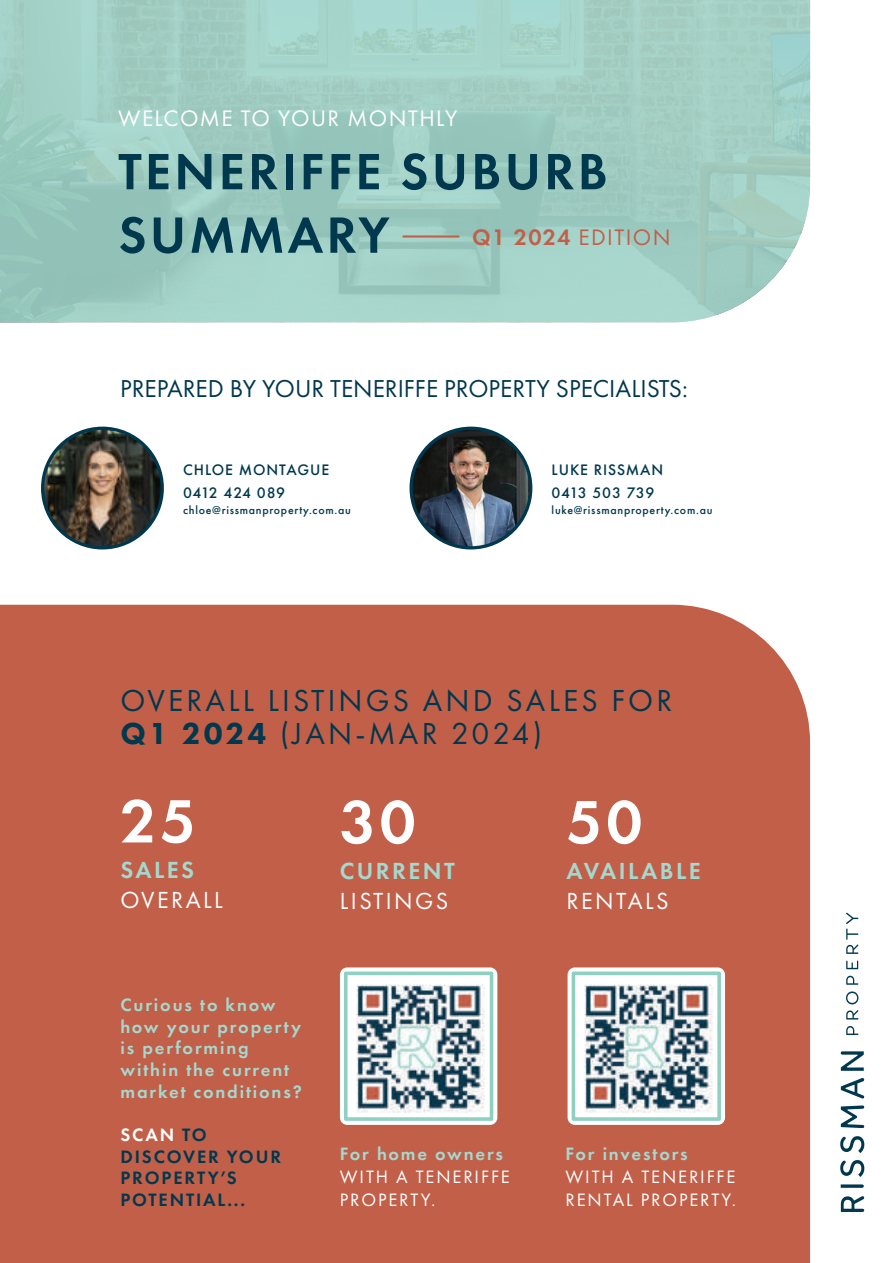
<style>
.page{position:relative;width:893px;height:1263px;background:#fff}
.page>*{position:absolute;margin:0;border:0;box-sizing:border-box;transform-origin:0 0}
.t1{font:600 63.3px "Futura PT";color:#fff}
.t2{font:600 52.95px/63.4px "Futura PT";letter-spacing:.06em;color:#00384e}
.t3{font:31.5px/33.5px "Futura PT";letter-spacing:.1em;color:#00384e}
.t4{font:25.35px "Futura PT";color:#00384e}
.t5{font:24.15px "Futura PT";letter-spacing:.1em;color:#fff}
.t6{font:600 24.15px "Futura PT";letter-spacing:.1em;color:#a4d9cf}
.t7{font:23.25px "Futura PT";letter-spacing:.06em;color:#fff}
.t8{font:23.25px "Futura PT";letter-spacing:.06em;color:#c25f49}
.t9{font:600 18.6px/21.6px "Futura PT";letter-spacing:.1em;color:#a4d9cf}
.t10{font:18.6px/23px "Futura PT";letter-spacing:.1em;color:#fff}
.t11{font:600 18.6px/21.6px "Futura PT";letter-spacing:.1em;color:#00384e}
.t12{font:500 15.75px/22.6px "Futura PT";letter-spacing:.06em;color:#00384e}
.t13{font:500 12px "Futura PT";letter-spacing:.06em;color:#00384e}
.s1{font-weight:600}
.s2{font-weight:800}
.s3{color:#fff}
</style>
<div class="page">
<div style="left:0;top:605px;width:810px;height:658px;background:#c25f49"></div>
<svg style="left:0;top:0;width:810px;height:322px;background:#a1cec4"></svg>
<svg style="left:846px;top:1026px;width:12px;height:9px"></svg>
<svg style="left:846px;top:1010px;width:12px;height:9px"></svg>
<svg style="left:846px;top:991px;width:12px;height:13px"></svg>
<svg style="left:846px;top:976px;width:12px;height:9px"></svg>
<svg style="left:846px;top:960px;width:12px;height:9px"></svg>
<svg style="left:846px;top:912px;width:12px;height:42px"></svg>
<svg style="left:840px;top:1160px;width:24px;height:17px"></svg>
<svg style="left:840px;top:1136px;width:24px;height:17px"></svg>
<svg style="left:841px;top:1184px;width:23px;height:4px"></svg>
<svg style="left:841px;top:1051px;width:23px;height:20px"></svg>
<svg style="left:841px;top:1105px;width:23px;height:23px"></svg>
<svg style="left:841px;top:1078px;width:23px;height:20px"></svg>
<svg style="left:841px;top:1196px;width:23px;height:16px"></svg>
<div style="left:340px;top:967px;width:157px;height:158px;border:4px solid #fff;border-radius:5px"></div>
<img style="left:349px;top:976px;width:139px;height:140px">
<div style="left:344px;top:971px;width:149px;height:150px;border:4px solid #8ed1c0"></div>
<div style="left:568px;top:967px;width:157px;height:158px;border:4px solid #fff;border-radius:5px"></div>
<img style="left:577px;top:976px;width:139px;height:140px">
<div style="left:572px;top:971px;width:149px;height:150px;border:4px solid #8ed1c0"></div>
<img style="left:43px;top:428px;width:119px;height:120px;border-radius:60px">
<div style="left:41px;top:427px;width:123px;height:122px;border:3px solid #00384e;border-radius:50%"></div>
<img style="left:411px;top:428px;width:120px;height:120px;border-radius:60px">
<div style="left:409px;top:427px;width:123px;height:122px;border:3px solid #00384e;border-radius:50%"></div>
<hr style="left:403px;top:235px;width:55px;height:3px;background:#c25f49">
<p class="t7" style="left:118px;top:104px;width:341px">WELCOME TO YOUR MONTHLY</p>
<h2 class="t2" style="left:118px;top:139px;width:491px">TENERIFFE SUBURB<br>SUMMARY</h2>
<p class="t8" style="left:472px;top:224px;width:200px"><span class="s1">Q1 2024</span> EDITION</p>
<h3 class="t4" style="left:120px;top:373px;width:569px">PREPARED BY YOUR TENERIFFE PROPERTY SPECIALISTS:</h3>
<p class="t12" style="left:183px;top:459px;width:148px">CHLOE MONTAGUE<br>0412 424 089</p>
<p class="t13" style="left:183px;top:503px;width:169px">chloe@rissmanproperty.com.au</p>
<p class="t12" style="left:552px;top:459px;width:113px">LUKE RISSMAN<br>0413 503 739</p>
<p class="t13" style="left:552px;top:503px;width:162px">luke@rissmanproperty.com.au</p>
<h3 class="t3" style="left:120px;top:683px;width:553px">OVERALL LISTINGS AND SALES FOR<br><span class="s2">Q1 2024</span> (JAN-MAR 2024)</h3>
<h1 class="t1" style="left:120px;top:782px;width:77px">25</h1>
<p class="t6" style="left:120px;top:855px;width:75px">SALES</p>
<p class="t5" style="left:120px;top:886px;width:104px">OVERALL</p>
<p class="t9" style="left:120px;top:994px;width:183px">Curious to know how your property is performing within the current market conditions?</p>
<p class="t11" style="left:120px;top:1124px;width:162px"><span class="s3">SCAN</span> TO<br>DISCOVER YOUR<br>PROPERTY’S<br>POTENTIAL...</p>
<h1 class="t1" style="left:340px;top:782px;width:77px">30</h1>
<p class="t6" style="left:340px;top:856px;width:116px">CURRENT</p>
<p class="t5" style="left:340px;top:887px;width:110px">LISTINGS</p>
<p class="t9" style="left:340px;top:1142px;width:165px">For home owners</p>
<p class="t10" style="left:340px;top:1165px;width:171px">WITH A TENERIFFE<br>PROPERTY.</p>
<h1 class="t1" style="left:567px;top:782px;width:77px">50</h1>
<p class="t6" style="left:567px;top:856px;width:136px">AVAILABLE</p>
<p class="t5" style="left:567px;top:887px;width:104px">RENTALS</p>
<p class="t9" style="left:566px;top:1143px;width:124px">For investors</p>
<p class="t10" style="left:566px;top:1165px;width:172px">WITH A TENERIFFE<br>RENTAL PROPERTY.</p>
</div>
